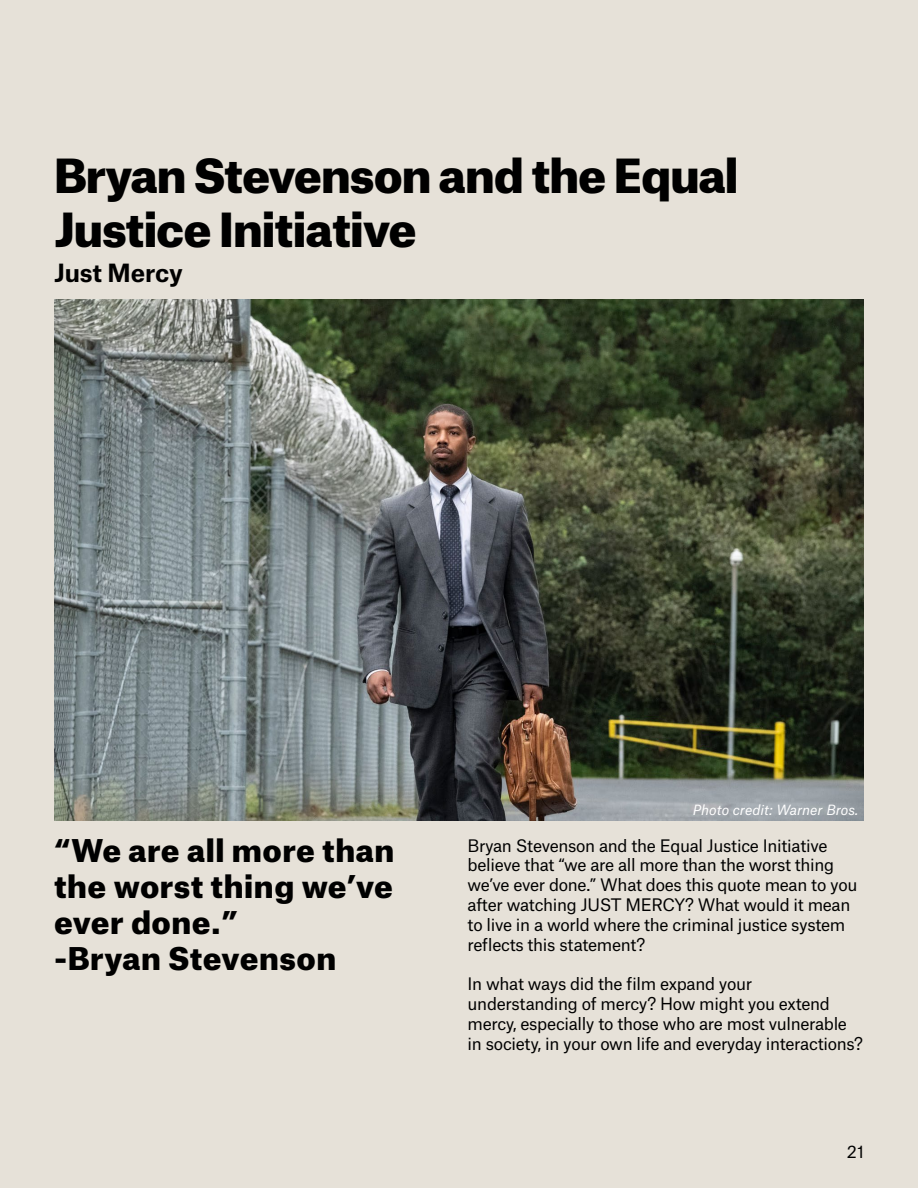
<style>
.page{position:relative;width:918px;height:1188px;background:#e6e1d8}
.page>*{position:absolute;margin:0;border:0;box-sizing:border-box;transform-origin:0 0}
.t1{font:900 45px/54px "Atlas Grotesk";letter-spacing:-.02em;color:#000}
.t2{font:900 30px/36px "Atlas Grotesk";letter-spacing:.02em;color:#000}
.t3{font:700 24px "Atlas Grotesk";letter-spacing:-.005em;color:#000}
.t4{font:16.5px/19.8px "Atlas Grotesk";letter-spacing:-.02em;color:#000}
.t5{font:italic 13.5px "Atlas Grotesk";color:#fff}
</style>
<div class="page">
<img style="left:54px;top:300px;width:810px;height:520px">
<h1 class="t1" style="left:54px;top:144px;width:686px">Bryan Stevenson and the Equal<br>Justice Initiative</h1>
<h3 class="t3" style="left:54px;top:253px;width:130px">Just Mercy</h3>
<h2 class="t2" style="left:54px;top:830px;width:342px">“We are all more than the worst thing we’ve ever done.”<br>-Bryan Stevenson</h2>
<p class="t5" style="left:693px;top:799px;width:167px">Photo credit: Warner Bros.</p>
<p class="t4" style="left:468px;top:834px;width:391px">Bryan Stevenson and the Equal Justice Initiative believe that “we are all more than the worst thing we’ve ever done.” What does this quote mean to you after watching JUST MERCY? What would it mean to live in a world where the criminal justice system reflects this statement?</p>
<p class="t4" style="left:468px;top:972px;width:397px">In what ways did the film expand your understanding of mercy? How might you extend mercy, especially to those who are most vulnerable in society, in your own life and everyday interactions?</p>
<p class="t4" style="left:847px;top:1140px;width:19px">21</p>
</div>
